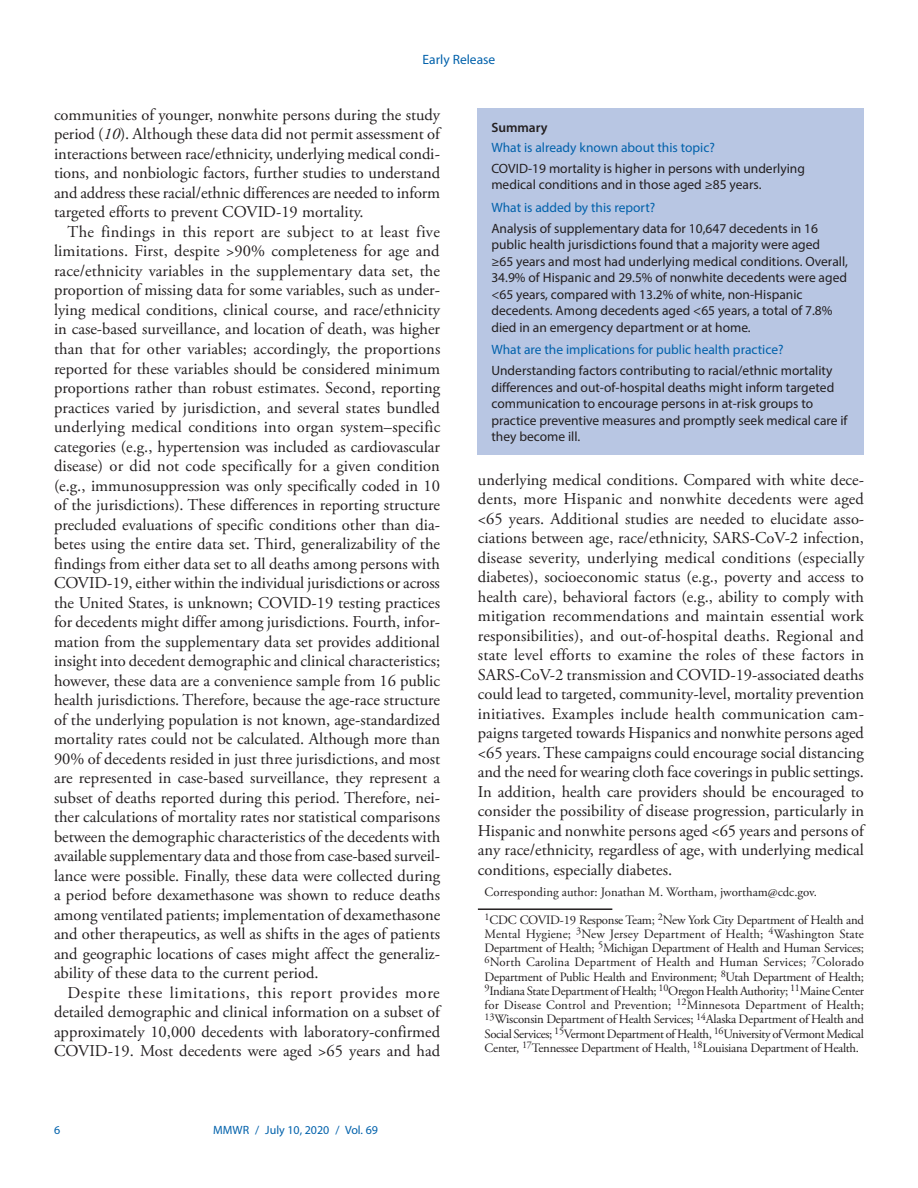
<style>
.page{position:relative;width:918px;height:1188px;background:#fff}
.page>*{position:absolute;margin:0;border:0;box-sizing:border-box;transform-origin:0 0}
.Paragraph{font:16.5px/19.5px "Adobe Garamond Pro";color:#231f20;text-align:justify}
.Summary_Box_Text{font:13.5px/16.5px "Myriad Pro";color:#231f20}
.Summary_Box_Heading{font:13.5px "Myriad Pro";color:#0161ab}
.Summary_Box_Ttile{font:600 13.5px "Myriad Pro";color:#231f20}
.Author_Affiliations{font:12.75px/14.2px "Adobe Garamond Pro";letter-spacing:-.02em;color:#231f20;text-align:justify}
.Corresponding_Author{font:12.75px "Adobe Garamond Pro";color:#231f20}
.t1{font:12px "Myriad Pro";color:#0161ab}
.s1{font-style:italic}
</style>
<div class="page">
<div style="left:478px;top:108px;width:386px;height:347px;background:#b8c6e3"></div>
<hr style="left:478px;top:908px;width:134px;height:2px;background:#231f20">
<p class="Summary_Box_Heading" style="left:423px;top:51px;width:74px">Early Release</p>
<p class="Paragraph" style="left:54px;top:106px;width:388px">communities of younger, nonwhite persons during the study period (<span class="s1">10</span>). Although these data did not permit assessment of interactions between race/ethnicity, underlying medical condi&shy;tions, and nonbiologic factors, further studies to understand and address these racial/ethnic differences are needed to inform targeted efforts to prevent COVID-19 mortality.</p>
<p class="Paragraph" style="left:54px;top:223px;width:388px;text-indent:13px">The findings in this report are subject to at least five limitations. First, despite &gt;90% completeness for age and race/ethnicity variables in the supplementary data set, the proportion of missing data for some variables, such as under&shy;lying medical conditions, clinical course, and race/ethnicity in case-based surveillance, and location of death, was higher than that for other variables; accordingly, the proportions reported for these variables should be considered minimum proportions rather than robust estimates. Second, reporting practices varied by jurisdiction, and several states bundled underlying medical conditions into organ system–specific categories (e.g., hypertension was included as cardiovascular disease) or did not code specifically for a given condition (e.g., immunosuppression was only specifically coded in 10 of the jurisdictions). These differences in reporting structure precluded evaluations of specific conditions other than dia&shy;betes using the entire data set. Third, generalizability of the findings from either data set to all deaths among persons with COVID-19, either within the individual jurisdictions or across the United States, is unknown; COVID-19 testing practices for decedents might differ among jurisdictions. Fourth, infor&shy;mation from the supplementary data set provides additional insight into decedent demographic and clinical characteristics; however, these data are a convenience sample from 16 public health jurisdictions. Therefore, because the age-race structure of the underlying population is not known, age-standardized mortality rates could not be calculated. Although more than 90% of decedents resided in just three jurisdictions, and most are represented in case-based surveillance, they represent a subset of deaths reported during this period. Therefore, nei&shy;ther calculations of mortality rates nor statistical comparisons between the demographic characteristics of the decedents with available supplementary data and those from case-based surveil&shy;lance were possible. Finally, these data were collected during a period before dexamethasone was shown to reduce deaths among ventilated patients; implementation of dexamethasone and other therapeutics, as well as shifts in the ages of patients and geographic locations of cases might affect the generaliz&shy;ability of these data to the current period.</p>
<p class="Paragraph" style="left:54px;top:983px;width:388px;text-indent:13px">Despite these limitations, this report provides more detailed demographic and clinical information on a subset of approximately 10,000 decedents with laboratory-confirmed COVID-19. Most decedents were aged &gt;65 years and had</p>
<p class="t1" style="left:54px;top:1123px;width:8px">6</p>
<p class="t1" style="left:213px;top:1123px;width:166px">MMWR / July 10, 2020 / Vol. 69</p>
<h1 class="Summary_Box_Ttile" style="left:491px;top:119px;width:58px">Summary</h1>
<h1 class="Summary_Box_Heading" style="left:491px;top:139px;width:225px">What is already known about this topic?</h1>
<p class="Summary_Box_Text" style="left:491px;top:160px;width:315px">COVID-19 mortality is higher in persons with underlying medical conditions and in those aged ≥85 years.</p>
<h1 class="Summary_Box_Heading" style="left:491px;top:199px;width:165px">What is added by this report?</h1>
<p class="Summary_Box_Text" style="left:491px;top:220px;width:358px">Analysis of supplementary data for 10,647 decedents in 16 public health jurisdictions found that a majority were aged<br>≥65 years and most had underlying medical conditions. Overall, 34.9% of Hispanic and 29.5% of nonwhite decedents were aged &lt;65 years, compared with 13.2% of white, non-Hispanic decedents. Among decedents aged &lt;65 years, a total of 7.8% died in an emergency department or at home.</p>
<h1 class="Summary_Box_Heading" style="left:491px;top:342px;width:294px">What are the implications for public health practice?</h1>
<p class="Summary_Box_Text" style="left:491px;top:362px;width:358px">Understanding factors contributing to racial/ethnic mortality differences and out-of-hospital deaths might inform targeted communication to encourage persons in at-risk groups to practice preventive measures and promptly seek medical care if they become ill.</p>
<p class="Paragraph" style="left:478px;top:470px;width:388px">underlying medical conditions. Compared with white dece&shy;dents, more Hispanic and nonwhite decedents were aged &lt;65 years. Additional studies are needed to elucidate asso&shy;ciations between age, race/ethnicity, SARS-CoV-2 infection, disease severity, underlying medical conditions (especially diabetes), socioeconomic status (e.g., poverty and access to health care), behavioral factors (e.g., ability to comply with mitigation recommendations and maintain essential work responsibilities), and out-of-hospital deaths. Regional and state level efforts to examine the roles of these factors in SARS-CoV-2 transmission and COVID-19-associated deaths could lead to targeted, community-level, mortality prevention initiatives. Examples include health communication cam&shy;paigns targeted towards Hispanics and nonwhite persons aged &lt;65 years. These campaigns could encourage social distancing and the need for wearing cloth face coverings in public settings.<br>In addition, health care providers should be encouraged to consider the possibility of disease progression, particularly in Hispanic and nonwhite persons aged &lt;65 years and persons of any race/ethnicity, regardless of age, with underlying medical conditions, especially diabetes.</p>
<p class="Corresponding_Author" style="left:485px;top:884px;width:334px">Corresponding author: Jonathan M. Wortham, jwortham@cdc.gov.</p>
<p class="Author_Affiliations" style="left:485px;top:913px;width:381px"><sup>1</sup>CDC COVID-19 Response Team; <sup>2</sup>New York City Department of Health and Mental Hygiene; <sup>3</sup>New Jersey Department of Health; <sup>4</sup>Washington State Department of Health; <sup>5</sup>Michigan Department of Health and Human Services; <sup>6</sup>North Carolina Department of Health and Human Services; <sup>7</sup>Colorado Department of Public Health and Environment; <sup>8</sup>Utah Department of Health; <sup>9</sup>Indiana State Department of Health; <sup>10</sup>Oregon Health Authority; <sup>11</sup>Maine Center for Disease Control and Prevention; <sup>12</sup>Minnesota Department of Health; <sup>13</sup>Wisconsin Department of Health Services; <sup>14</sup>Alaska Department of Health and Social Services; <sup>15</sup>Vermont Department of Health, <sup>16</sup>University of Vermont Medical Center, <sup>17</sup>Tennessee Department of Health, <sup>18</sup>Louisiana Department of Health.</p>
</div>
